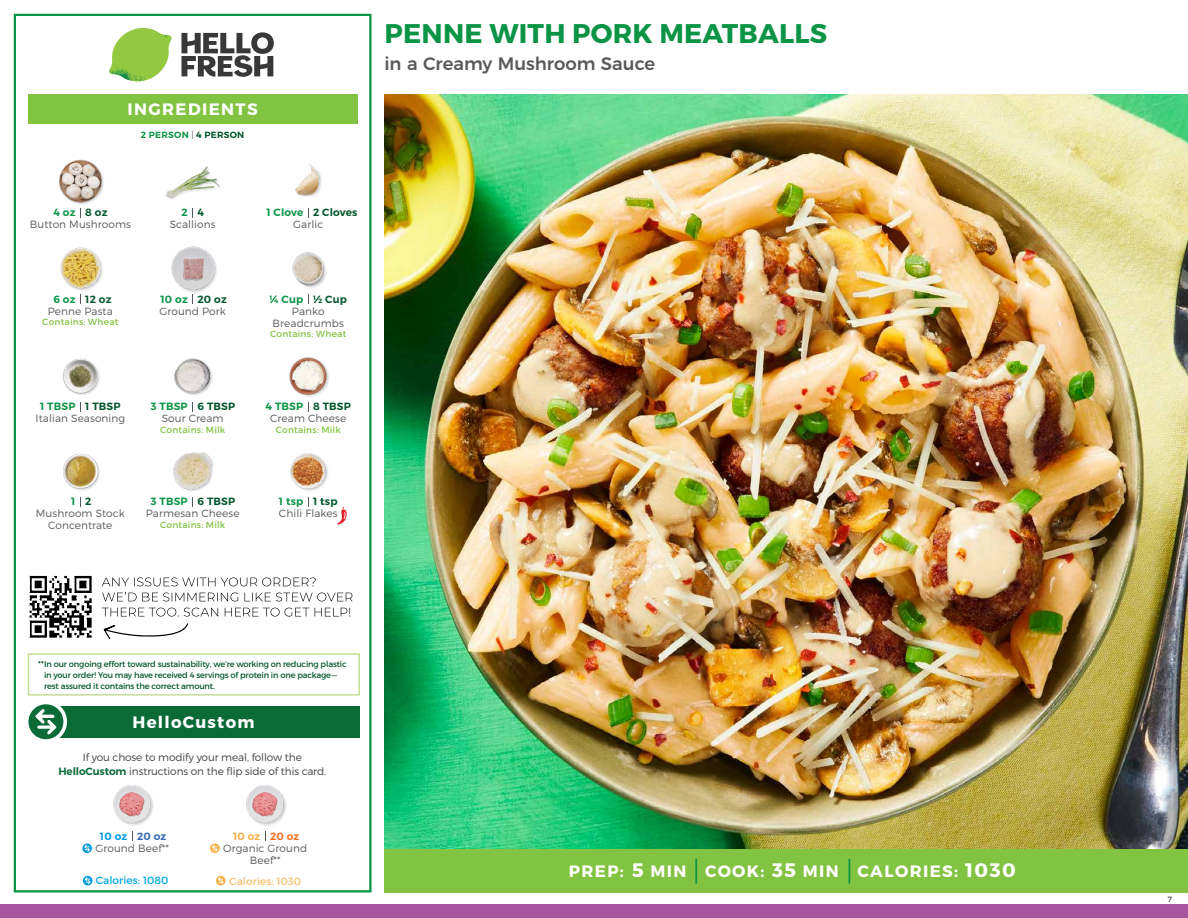
<style>
.page{position:relative;width:1188px;height:918px;background:#fff}
.page>*{position:absolute;margin:0;border:0;box-sizing:border-box;transform-origin:0 0}
.t1{font:700 27px "Montserrat";letter-spacing:.01em;color:#0b9446}
.t2{font:500 18px "Montserrat";color:#58595b}
.t3{font:700 16.5px "Montserrat";letter-spacing:.085em;color:#fff}
.t4{font:300 10.5px/12px "Montserrat";letter-spacing:.01em;color:#58595b;text-align:center}
.t5{font:300 10.5px/13.5px "Montserrat";letter-spacing:-.01em;color:#414042;text-align:center}
.t6{font:600 10.5px "Montserrat";letter-spacing:.02em;color:#00562c}
.t7{font:600 10.5px "Montserrat";letter-spacing:.02em;color:#0b9446}
.t8{font:10.5px "Montserrat";letter-spacing:.01em;color:#00a8e3}
.t9{font:10.5px "Montserrat";letter-spacing:.01em;color:#fabe6b}
.t10{font:600 10.5px "Montserrat";letter-spacing:.02em;color:#009bdf}
.t11{font:600 10.5px "Montserrat";letter-spacing:.02em;color:#f8af45}
.t12{font:9px "Montserrat";letter-spacing:.02em;color:#82c341}
.t13{font:600 9px "Montserrat";letter-spacing:.03em;color:#0b9446}
.t14{font:8.25px/11.2px "Montserrat";letter-spacing:-.02em;color:#00562c}
.t15{font:300 7.5px "Montserrat";color:#000}
.s1{font-weight:300;color:#58595b}
.s2{color:#00562c}
.s3{font-size:8.4px}
.s4{font-weight:600;color:#0b6b37}
.s5{color:#3069b3}
.s6{color:#f37121}
.s7{font-size:19.5px}
</style>
<div class="page">
<div style="left:0;top:904px;width:1188px;height:14px;background:#a9549f"></div>
<div style="left:384px;top:849px;width:804px;height:43px;background:#82c341"></div>
<svg style="left:181px;top:32px;width:93px;height:45px"></svg>
<svg style="left:114px;top:28px;width:55px;height:36px"></svg>
<img style="left:143px;top:28px;width:29px;height:24px">
<img style="left:112px;top:48px;width:54px;height:10px">
<img style="left:109px;top:52px;width:55px;height:30px">
<img style="left:142px;top:58px;width:24px;height:23px">
<div style="left:28px;top:94px;width:330px;height:30px;background:#82c341"></div>
<div style="left:14px;top:14px;width:358px;height:878px;border:2px solid #0b9446"></div>
<img style="left:384px;top:94px;width:804px;height:755px">
<div style="left:172px;top:246px;width:47px;height:47px;background:#000;opacity:.2"></div>
<img style="left:171px;top:247px;width:48px;height:43px">
<img style="left:292px;top:252px;width:34px;height:36px">
<img style="left:165px;top:166px;width:55px;height:33px">
<img style="left:295px;top:164px;width:27px;height:33px">
<div style="left:61px;top:248px;width:43px;height:44px;background:#000;opacity:.2"></div>
<img style="left:60px;top:247px;width:44px;height:43px">
<div style="left:59px;top:159px;width:46px;height:47px;background:#000;opacity:.2"></div>
<img style="left:59px;top:159px;width:46px;height:43px">
<img style="left:174px;top:358px;width:38px;height:37px">
<img style="left:289px;top:357px;width:40px;height:40px">
<img style="left:63px;top:358px;width:37px;height:37px">
<img style="left:173px;top:452px;width:41px;height:39px">
<img style="left:290px;top:453px;width:38px;height:38px">
<img style="left:63px;top:453px;width:37px;height:38px">
<svg style="left:337px;top:507px;width:10px;height:17px"></svg>
<div style="left:33px;top:706px;width:327px;height:31px;background:#0b6b37"></div>
<div style="left:25px;top:701px;width:42px;height:42px;background:#fff;border-radius:50%"></div>
<div style="left:28px;top:704px;width:35px;height:35px;background:#0a6b37;border-radius:50%"></div>
<svg style="left:35px;top:709px;width:22px;height:26px"></svg>
<img style="left:113px;top:785px;width:40px;height:41px">
<svg style="left:82px;top:843px;width:10px;height:10px"></svg>
<svg style="left:84px;top:845px;width:6px;height:7px"></svg>
<svg style="left:83px;top:876px;width:10px;height:9px"></svg>
<svg style="left:85px;top:877px;width:6px;height:7px"></svg>
<img style="left:246px;top:785px;width:40px;height:41px">
<hr style="left:695px;top:859px;width:2px;height:25px;background:#0b9446">
<svg style="left:849px;top:859px;width:1px;height:25px"></svg>
<svg style="left:210px;top:843px;width:10px;height:10px"></svg>
<svg style="left:212px;top:845px;width:6px;height:7px"></svg>
<svg style="left:216px;top:876px;width:10px;height:9px"></svg>
<svg style="left:218px;top:877px;width:6px;height:7px"></svg>
<div style="left:28px;top:653px;width:332px;height:43px;border:2px solid #c5de92"></div>
<img style="left:29px;top:575px;width:63px;height:63px">
<svg style="left:104px;top:623px;width:84px;height:17px"></svg>
<svg style="left:102px;top:608px;width:248px;height:9px"></svg>
<svg style="left:102px;top:592px;width:251px;height:9px"></svg>
<svg style="left:102px;top:577px;width:214px;height:9px"></svg>
<h3 class="t3" style="left:128px;top:99px;width:132px">INGREDIENTS</h3>
<p class="t13" style="left:141px;top:129px;width:105px">2 PERSON <span class="s1">|</span> <span class="s2">4 PERSON</span></p>
<p class="t7" style="left:53px;top:206px;width:24px">4 oz</p>
<p class="t6" style="left:85px;top:206px;width:24px">8 oz</p>
<p class="t7" style="left:181px;top:206px;width:8px">2</p>
<p class="t7" style="left:266px;top:206px;width:38px">1 Clove</p>
<p class="t6" style="left:198px;top:206px;width:8px">4</p>
<p class="t6" style="left:313px;top:206px;width:46px">2 Cloves</p>
<p class="t4" style="left:30px;top:218px;width:103px">Button Mushrooms</p>
<p class="t4" style="left:170px;top:218px;width:47px">Scallions</p>
<p class="t4" style="left:293px;top:218px;width:32px">Garlic</p>
<p class="t7" style="left:53px;top:292px;width:24px">6 oz</p>
<p class="t6" style="left:85px;top:292px;width:28px">12 oz</p>
<p class="t6" style="left:198px;top:292px;width:31px">20 oz</p>
<p class="t6" style="left:313px;top:292px;width:36px">½ Cup</p>
<p class="t7" style="left:160px;top:292px;width:29px">10 oz</p>
<p class="t7" style="left:270px;top:292px;width:35px">¼ Cup</p>
<p class="t4" style="left:48px;top:305px;width:67px">Penne Pasta</p>
<p class="t12" style="left:42px;top:317px;width:78px">Contains: Wheat</p>
<p class="t4" style="left:159px;top:305px;width:68px">Ground Pork</p>
<p class="t4" style="left:273px;top:305px;width:73px">Panko<br>Breadcrumbs</p>
<p class="t12" style="left:270px;top:329px;width:78px">Contains: Wheat</p>
<p class="t7" style="left:40px;top:400px;width:37px">1 TBSP</p>
<p class="t6" style="left:85px;top:400px;width:37px">1 TBSP</p>
<p class="t7" style="left:151px;top:400px;width:38px">3 TBSP</p>
<p class="t7" style="left:266px;top:400px;width:39px">4 TBSP</p>
<p class="t6" style="left:198px;top:400px;width:39px">6 TBSP</p>
<p class="t6" style="left:313px;top:400px;width:39px">8 TBSP</p>
<p class="t4" style="left:36px;top:412px;width:91px">Italian Seasoning</p>
<p class="t4" style="left:162px;top:412px;width:63px">Sour Cream</p>
<p class="t12" style="left:160px;top:424px;width:67px">Contains: Milk</p>
<p class="t4" style="left:270px;top:412px;width:78px">Cream Cheese</p>
<p class="t12" style="left:276px;top:424px;width:67px">Contains: Milk</p>
<p class="t7" style="left:71px;top:495px;width:6px">1</p>
<p class="t6" style="left:85px;top:495px;width:8px">2</p>
<p class="t7" style="left:151px;top:495px;width:38px">3 TBSP</p>
<p class="t7" style="left:279px;top:495px;width:26px">1 tsp</p>
<p class="t6" style="left:198px;top:495px;width:39px">6 TBSP</p>
<p class="t6" style="left:313px;top:495px;width:26px">1 tsp</p>
<p class="t4" style="left:36px;top:507px;width:91px">Mushroom Stock<br>Concentrate</p>
<p class="t4" style="left:146px;top:507px;width:95px">Parmesan Cheese</p>
<p class="t12" style="left:160px;top:519px;width:67px">Contains: Milk</p>
<p class="t4" style="left:279px;top:507px;width:60px">Chili Flakes</p>
<h1 class="t1" style="left:385px;top:17px;width:444px">PENNE WITH PORK MEATBALLS</h1>
<h2 class="t2" style="left:384px;top:49px;width:272px">in a Creamy Mushroom Sauce</h2>
<p class="t14" style="left:44px;top:658px;width:304px;text-indent:-6px"><span class="s3">**</span>In our ongoing effort toward sustainability, we’re working on reducing plastic in your order! You may have received 4 servings of protein in one package— rest assured it contains the correct amount.</p>
<h3 class="t3" style="left:133px;top:712px;width:123px">HelloCustom</h3>
<p class="t5" style="left:58px;top:750px;width:269px">If you chose to modify your meal, follow the<br><span class="s4">HelloCustom</span> instructions on the flip side of this card.</p>
<p class="t10" style="left:100px;top:830px;width:68px">10 oz <span class="s5">20 oz</span></p>
<p class="t4" style="left:95px;top:842px;width:75px">Ground Beef**</p>
<p class="t8" style="left:96px;top:874px;width:74px">Calories: 1080</p>
<p class="t11" style="left:233px;top:830px;width:68px">10 oz <span class="s6">20 oz</span></p>
<p class="t4" style="left:223px;top:842px;width:86px">Organic Ground<br>Beef**</p>
<p class="t9" style="left:229px;top:874px;width:73px">Calories: 1030</p>
<h3 class="t3" style="left:569px;top:861px;width:448px">PREP: <span class="s7">5</span> MIN COOK: <span class="s7">35</span> MIN CALORIES: <span class="s7">1030</span></h3>
<p class="t15" style="left:1168px;top:895px;width:6px">7</p>
</div>
